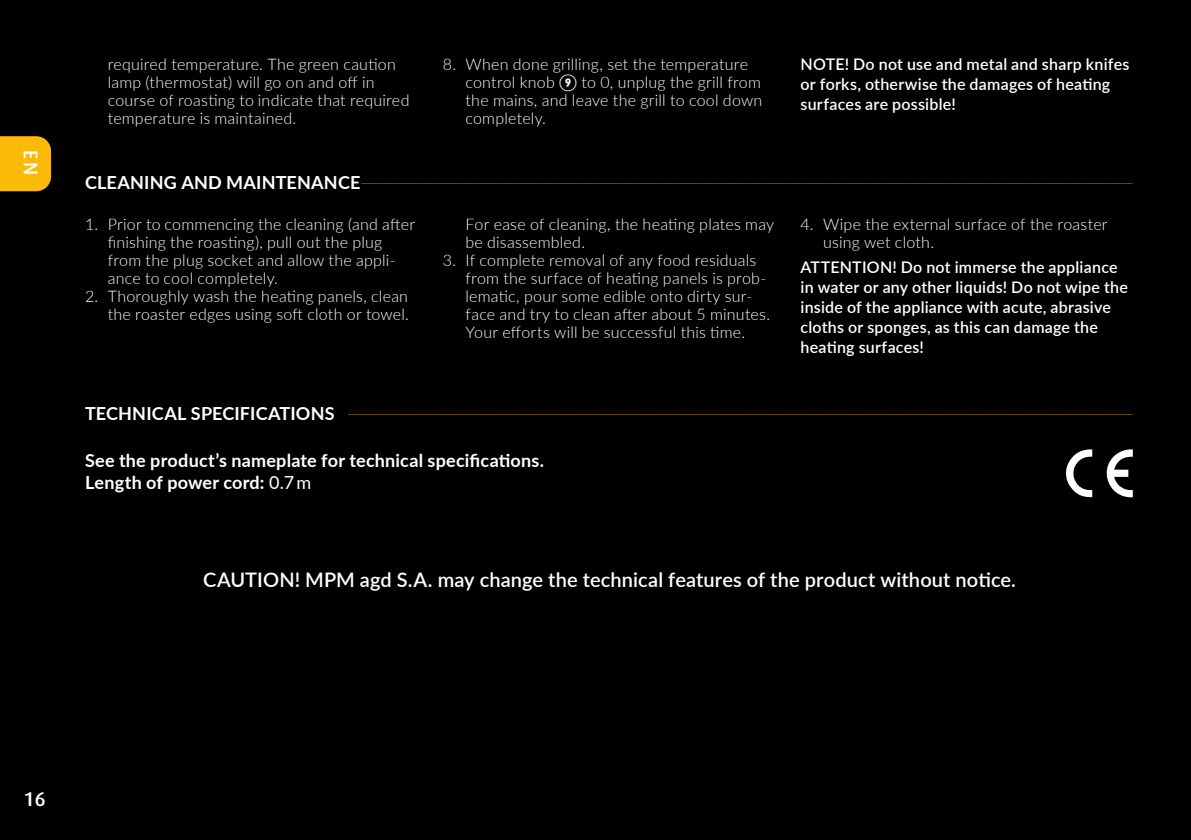
<style>
.page{position:relative;width:1191px;height:840px;background:#fff}
.page>*{position:absolute;margin:0;border:0;box-sizing:border-box;transform-origin:0 0}
.t1{font:600 20px "Lato";letter-spacing:.005em;color:#fff}
.t2{font:500 20px "Dax Pro";color:#fff}
.t3{font:300 18px "Lato";color:#fbb908;scale:.25 1}
.t4{font:700 18px/22px "Lato";letter-spacing:.01em;color:#fff}
.t5{font:300 16px/18px "Lato";letter-spacing:.015em;color:#fff}
.t6{font:600 16px/20px "Lato";letter-spacing:.015em;color:#fff}
.s1{font-weight:700}
.s2{font-weight:700;color:#fff}
.s3{font-weight:400}
</style>
<div class="page">
<div style="left:0;top:0;width:1191px;height:839px;background:#000"></div>
<svg style="left:1066px;top:449px;width:26px;height:48px"></svg>
<svg style="left:1106px;top:449px;width:26px;height:48px"></svg>
<div style="left:0;top:136px;width:51px;height:55px;background:#fbb908"></div>
<p class="t2" style="left:44px;top:150px;width:26px;rotate:90deg">EN</p>
<p class="t5" style="left:108px;top:54px;width:303px">required temperature. The green caution lamp (thermostat) will go on and off in course of roasting to indicate that required temperature is maintained.</p>
<p class="t5" style="left:465px;top:54px;width:298px;text-indent:-23px">8. When done grilling, set the temperature control knob <span class="s1">⑨</span> to 0, unplug the grill from the mains, and leave the grill to cool down completely.</p>
<p class="t6" style="left:800px;top:53px;width:330px">NOTE! Do not use and metal and sharp knifes or forks, otherwise the damages of heating surfaces are possible!</p>
<p class="t3" style="left:85px;top:170px;width:4191px"><span class="s2">CLEANING AND MAINTENANCE</span>------------------------------------------------------------------------------------------------------------------------------------------------------------------------------------------------------------------------------------------------------------------------------------------------------------------ ------------------------------------------------------------------------------------------------------------------------------------------------------------</p>
<p class="t5" style="left:108px;top:214px;width:309px;text-indent:-23px">1. Prior to commencing the cleaning (and after finishing the roasting), pull out the plug from the plug socket and allow the appli&shy;ance to cool completely.</p>
<p class="t5" style="left:85px;top:286px;width:325px;text-align:right">2. Thoroughly wash the heating panels, clean the roaster edges using soft cloth or towel.</p>
<p class="t5" style="left:465px;top:214px;width:310px">For ease of cleaning, the heating plates may be disassembled.</p>
<p class="t5" style="left:465px;top:250px;width:306px;text-indent:-23px">3. If complete removal of any food residuals from the surface of heating panels is prob&shy;lematic, pour some edible onto dirty sur&shy;face and try to clean after about 5 minutes.<br>Your efforts will be successful this time.</p>
<p class="t5" style="left:823px;top:214px;width:286px;text-indent:-23px">4. Wipe the external surface of the roaster using wet cloth.</p>
<p class="t6" style="left:800px;top:257px;width:329px">ATTENTION! Do not immerse the appliance in water or any other liquids! Do not wipe the inside of the appliance with acute, abrasive cloths or sponges, as this can damage the heating surfaces!</p>
<p class="t3" style="left:85px;top:401px;width:4191px"><span class="s2">TECHNICAL SPECIFICATIONS</span> ---------------------------------------------------------------------------------------------------------------------------------------------------------------------------------------------------------------------------------------------------------------------------------------------------------------------------------------------------------------------------------------------------------------------------------------------------------------------------------------</p>
<p class="t4" style="left:85px;top:449px;width:460px">See the product’s nameplate for technical specifications.<br>Length of power cord: <span class="s3">0.7 m</span></p>
<p class="t1" style="left:203px;top:564px;width:814px">CAUTION! MPM agd S.A. may change the technical features of the product without notice.</p>
<p class="t2" style="left:25px;top:785px;width:23px">16</p>
</div>
